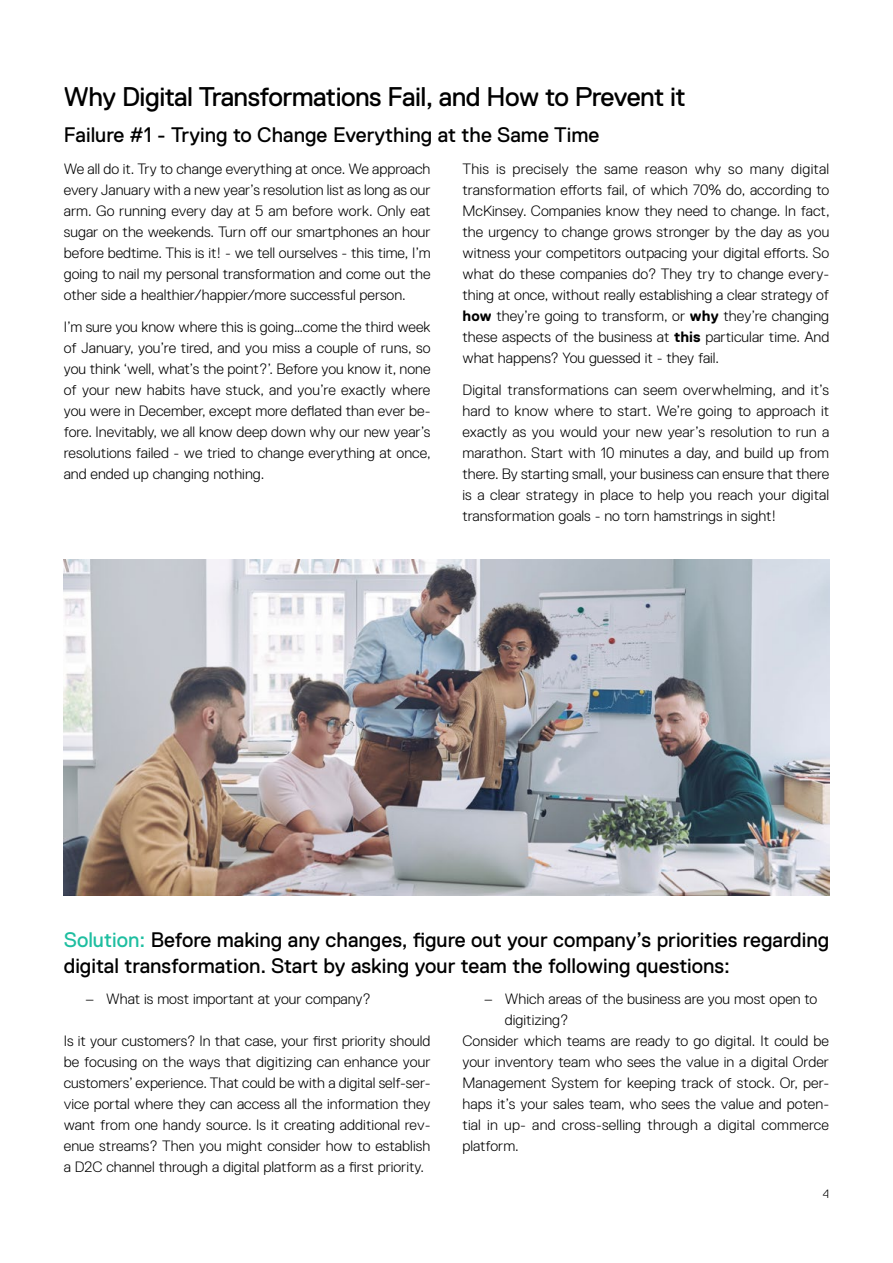
<style>
.page{position:relative;width:893px;height:1263px;background:#fff}
.page>*{position:absolute;margin:0;border:0;box-sizing:border-box;transform-origin:0 0}
.t1{font:27px "Replica Std";letter-spacing:-.02em;color:#000}
.t2{font:21px/25.5px "Replica Std";color:#000}
.t3{font:300 15px/21px "Replica Std";color:#000;text-align:justify}
.t4{font:300 12px "Replica Std";color:#000}
.s1{font-family:"Replica";font-weight:700}
.s2{color:#1ebea0}
</style>
<div class="page">
<img style="left:64px;top:559px;width:765px;height:336px">
<h1 class="t1" style="left:64px;top:82px;width:624px">Why Digital Transformations Fail, and How to Prevent it</h1>
<h2 class="t2" style="left:64px;top:122px;width:537px">Failure #1 - Trying to Change Everything at the Same Time</h2>
<p class="t3" style="left:64px;top:158px;width:368px">We all do it. Try to change everything at once. We approach every January with a new year’s resolution list as long as our arm. Go running every day at 5 am before work. Only eat sugar on the weekends. Turn off our smartphones an hour before bedtime. This is it! - we tell ourselves - this time, I’m going to nail my personal transformation and come out the other side a healthier/happier/more successful person.</p>
<p class="t3" style="left:64px;top:316px;width:368px">I’m sure you know where this is going…come the third week of January, you’re tired, and you miss a couple of runs, so you think ‘well, what’s the point?’. Before you know it, none of your new habits have stuck, and you’re exactly where you were in December, except more deflated than ever be&shy;fore. Inevitably, we all know deep down why our new year’s resolutions failed - we tried to change everything at once, and ended up changing nothing.</p>
<p class="t3" style="left:462px;top:158px;width:369px">This is precisely the same reason why so many digital transformation efforts fail, of which 70% do, according to McKinsey. Companies know they need to change. In fact, the urgency to change grows stronger by the day as you witness your competitors outpacing your digital efforts. So what do these companies do? They try to change every&shy;thing at once, without really establishing a clear strategy of <span class="s1">how</span> they’re going to transform, or <span class="s1">why</span> they’re changing these aspects of the business at <span class="s1">this</span> particular time. And what happens? You guessed it - they fail.</p>
<p class="t3" style="left:462px;top:379px;width:368px">Digital transformations can seem overwhelming, and it’s hard to know where to start. We’re going to approach it exactly as you would your new year’s resolution to run a marathon. Start with 10 minutes a day, and build up from there. By starting small, your business can ensure that there is a clear strategy in place to help you reach your digital transformation goals - no torn hamstrings in sight!</p>
<h2 class="t2" style="left:64px;top:927px;width:767px"><span class="s2">Solution:</span> Before making any changes, figure out your company’s priorities regarding digital transformation. Start by asking your team the following questions:</h2>
<p class="t3" style="left:85px;top:989px;width:287px">– What is most important at your company?</p>
<p class="t3" style="left:64px;top:1031px;width:368px">Is it your customers? In that case, your first priority should be focusing on the ways that digitizing can enhance your customers’ experience. That could be with a digital self-ser&shy;vice portal where they can access all the information they want from one handy source. Is it creating additional rev&shy;enue streams? Then you might consider how to establish a D2C channel through a digital platform as a first priority.</p>
<p class="t3" style="left:484px;top:989px;width:335px">– Which areas of the business are you most open to</p>
<p class="t3" style="left:505px;top:1010px;width:65px">digitizing?</p>
<p class="t3" style="left:462px;top:1031px;width:368px">Consider which teams are ready to go digital. It could be</p>
<p class="t3" style="left:462px;top:1052px;width:368px">your inventory team who sees the value in a digital Order</p>
<p class="t3" style="left:462px;top:1073px;width:368px">Management System for keeping track of stock. Or, per-</p>
<p class="t3" style="left:462px;top:1094px;width:368px">haps it’s your sales team, who sees the value and poten-</p>
<p class="t3" style="left:462px;top:1115px;width:368px">tial in up- and cross-selling through a digital commerce</p>
<p class="t3" style="left:462px;top:1136px;width:58px">platform.</p>
<p class="t4" style="left:823px;top:1187px;width:8px">4</p>
</div>
